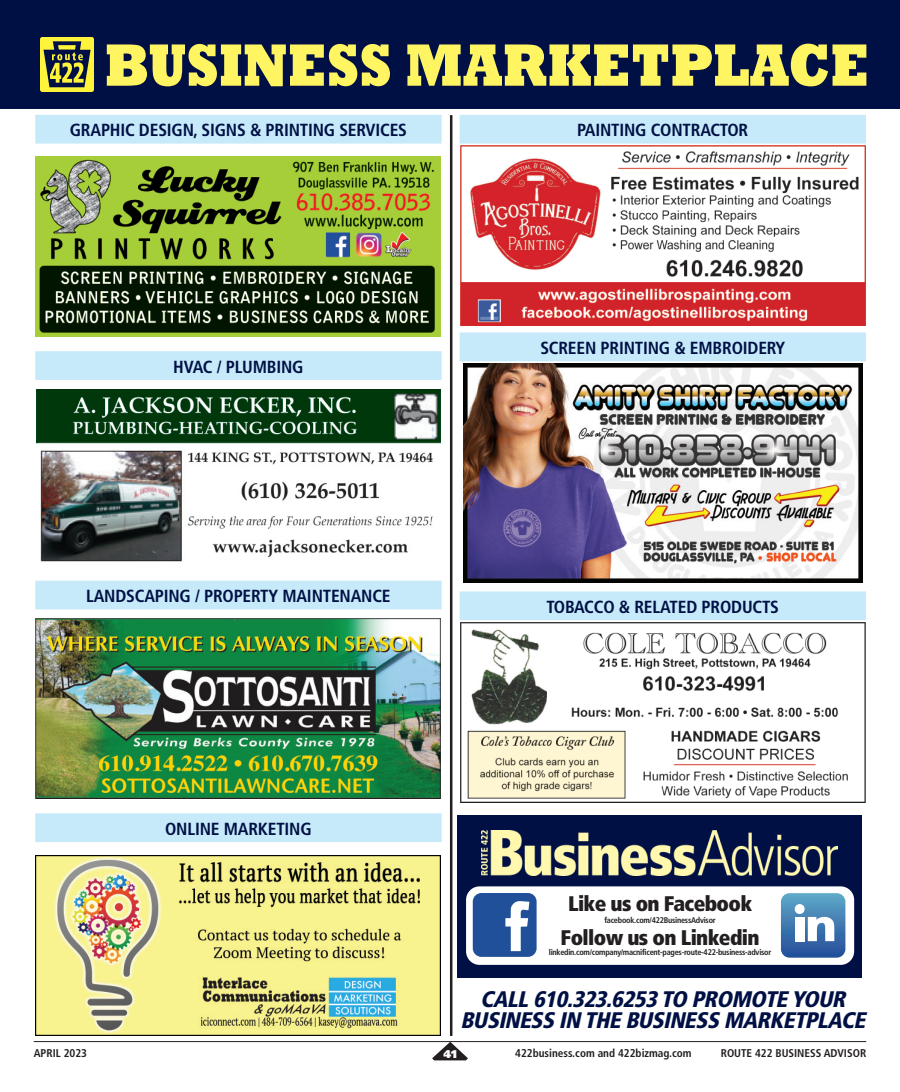
<style>
.page{position:relative;width:900px;height:1092px;background:#fff}
.page>*{position:absolute;margin:0;border:0;box-sizing:border-box;transform-origin:0 0}
.t1{font:italic 900 condensed 22.5px/21.2px "Frutiger";color:#001044;text-align:center}
.t2{font:900 condensed 21.12px "Frutiger";letter-spacing:-.03em;color:#231f20}
.t3{font:700 condensed 17.5px "Frutiger";letter-spacing:-.01em;color:#001044}
.t4{font:700 condensed 11.25px "Frutiger";color:#231f20}
.t5{font:900 11.25px "Frutiger";color:#fff}
.t6{font:700 condensed 8.25px "Frutiger";letter-spacing:-.03em;color:#231f20}
</style>
<div class="page">
<hr style="left:34px;top:1041px;width:832px;height:1px;background:#231f20">
<svg style="left:432px;top:1041px;width:36px;height:19px"></svg>
<div style="left:35px;top:115px;width:407px;height:28px;background:#c6eafa"></div>
<div style="left:35px;top:351px;width:407px;height:29px;background:#c6eafa"></div>
<div style="left:35px;top:580px;width:407px;height:29px;background:#c6eafa"></div>
<div style="left:35px;top:813px;width:407px;height:28px;background:#c6eafa"></div>
<div style="left:460px;top:115px;width:406px;height:28px;background:#c6eafa"></div>
<div style="left:460px;top:332px;width:406px;height:29px;background:#c6eafa"></div>
<div style="left:460px;top:591px;width:406px;height:29px;background:#c6eafa"></div>
<img style="left:36px;top:156px;width:405px;height:180px">
<img style="left:36px;top:389px;width:405px;height:173px">
<img style="left:36px;top:618px;width:405px;height:180px">
<img style="left:36px;top:855px;width:405px;height:180px">
<img style="left:460px;top:622px;width:405px;height:180px">
<img style="left:464px;top:363px;width:398px;height:219px">
<img style="left:460px;top:145px;width:405px;height:180px">
<div style="left:0;top:0;width:900px;height:108px;background:#001044"></div>
<svg style="left:106px;top:43px;width:284px;height:44px"></svg>
<svg style="left:407px;top:43px;width:460px;height:44px"></svg>
<img style="left:40px;top:37px;width:54px;height:54px">
<div style="left:458px;top:815px;width:404px;height:162px;background:#001044"></div>
<img style="left:482px;top:830px;width:356px;height:45px">
<div style="left:466px;top:886px;width:388px;height:78px;background:#fff;border-radius:14px"></div>
<div style="left:473px;top:892px;width:64px;height:64px;background:#21509a;border-radius:9px"></div>
<svg style="left:505px;top:901px;width:24px;height:49px"></svg>
<div style="left:781px;top:893px;width:64px;height:64px;background:linear-gradient(to bottom,#5da8c8,#27519b);border-radius:9px"></div>
<svg style="left:795px;top:903px;width:39px;height:38px"></svg>
<div style="left:795px;top:916px;width:10px;height:25px;background:#fff"></div>
<hr style="left:450px;top:115px;width:2px;height:920px;background:#231f20">
<p class="t3" style="left:70px;top:123px;width:339px">GRAPHIC DESIGN, SIGNS &amp; PRINTING SERVICES</p>
<p class="t3" style="left:173px;top:359px;width:132px">HVAC / PLUMBING</p>
<p class="t3" style="left:577px;top:123px;width:173px">PAINTING CONTRACTOR</p>
<p class="t3" style="left:540px;top:340px;width:246px">SCREEN PRINTING &amp; EMBROIDERY</p>
<p class="t3" style="left:86px;top:588px;width:306px">LANDSCAPING / PROPERTY MAINTENANCE</p>
<p class="t3" style="left:546px;top:599px;width:234px">TOBACCO &amp; RELATED PRODUCTS</p>
<p class="t3" style="left:165px;top:821px;width:148px">ONLINE MARKETING</p>
<p class="t2" style="left:568px;top:895px;width:186px">Like us on Facebook</p>
<p class="t6" style="left:604px;top:916px;width:113px">facebook.com/422BusinessAdvisor</p>
<p class="t2" style="left:561px;top:928px;width:200px">Follow us on Linkedin</p>
<p class="t6" style="left:549px;top:948px;width:224px">linkedin.com/company/macnificent-pages-route-422-business-advisor</p>
<p class="t1" style="left:461px;top:989px;width:411px">CALL 610.323.6253 TO PROMOTE YOUR<br>BUSINESS IN THE BUSINESS MARKETPLACE</p>
<p class="t4" style="left:34px;top:1048px;width:55px">APRIL 2023</p>
<p class="t5" style="left:443px;top:1049px;width:15px">41</p>
<p class="t4" style="left:515px;top:1048px;width:178px">422business.com and 422bizmag.com</p>
<p class="t4" style="left:721px;top:1048px;width:147px">ROUTE 422 BUSINESS ADVISOR</p>
</div>
